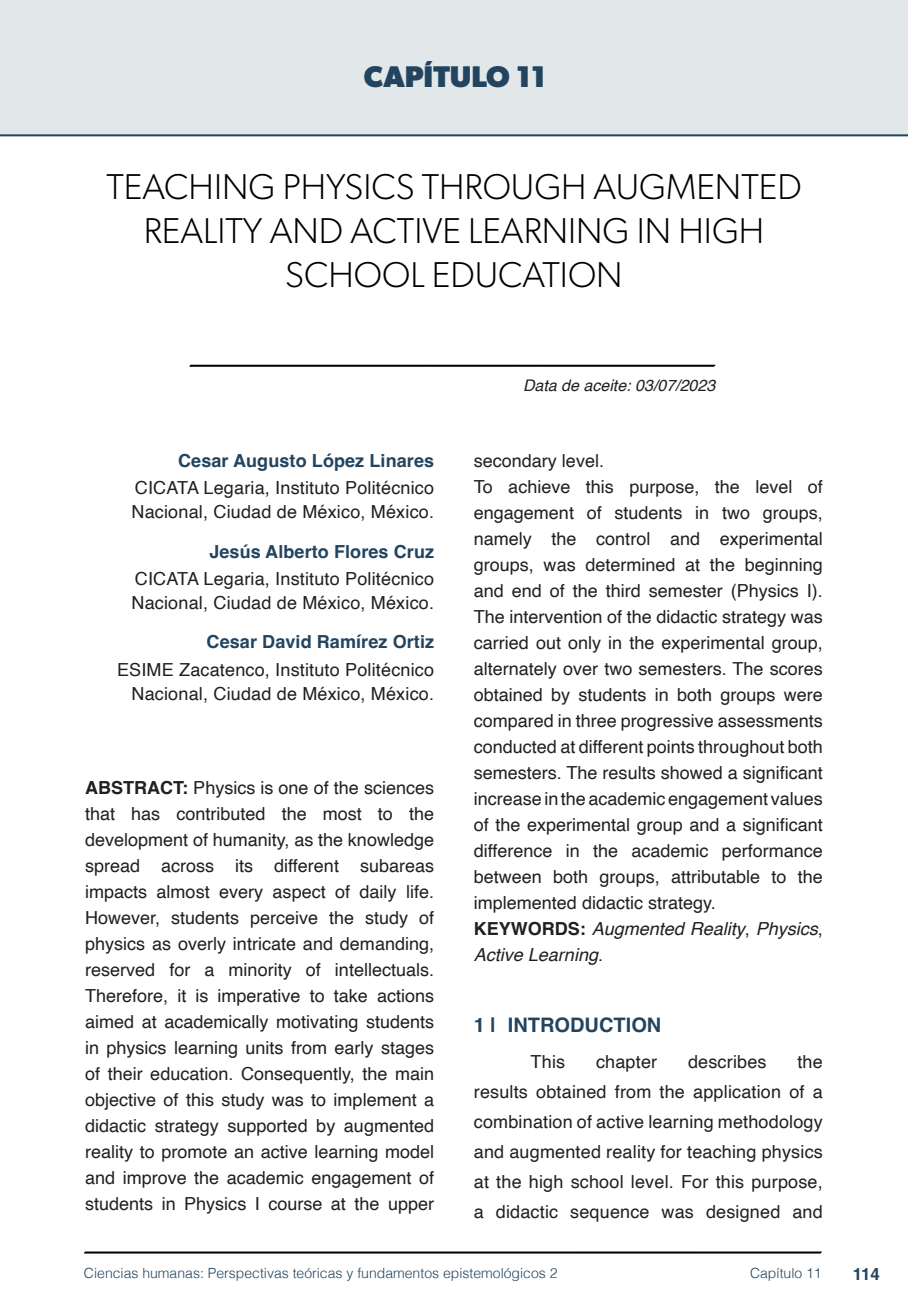
<style>
.page{position:relative;width:908px;height:1304px;background:#fff}
.page>*{position:absolute;margin:0;border:0;box-sizing:border-box;transform-origin:0 0}
.nome_artigos{font:300 36px/44px "Gibson";color:#000;text-align:center}
.capítulos{font:700 30px "Gibson";color:#23445f}
.t1{font:700 20px "Helvetica";color:#23445f}
.Resumos_e_PC_TXT{font:18px/26px "Helvetica";color:#231f20;text-align:justify}
.txt{font:18px/30px "Helvetica";letter-spacing:.01em;color:#231f20;text-align:justify}
.info_autores{font:18px/24px "Helvetica";letter-spacing:.01em;color:#231f20}
.nome_autores{font:700 18px "Helvetica";letter-spacing:.005em;color:#23445f}
.Resumos_e_PC_TXT-2{font:italic 18px/26px "Helvetica";color:#231f20}
.t2{font:700 16.8px "Helvetica";color:#23445f}
.t3{font:italic 16px "Helvetica";color:#231f20}
.t4{font:300 14px "Helvetica";color:#23445f}
.s1{font-weight:700}
.s2{font-weight:700;font-style:normal}
.s3{font-style:normal}
</style>
<div class="page">
<svg style="left:84px;top:1251px;width:737px;height:3px;background:#515151"></svg>
<div style="left:0;top:0;width:907px;height:136px;background:#e2e7e9"></div>
<div style="left:44px;top:72px;width:68px;height:61px;background:#e2e7e9"></div>
<svg style="left:189px;top:364px;width:526px;height:3px;background:#4f4f4f"></svg>
<p class="capítulos" style="left:364px;top:58px;width:183px">CAPÍTULO 11</p>
<p class="nome_artigos" style="left:106px;top:164px;width:696px">TEACHING PHYSICS THROUGH AUGMENTED<br>REALITY AND ACTIVE LEARNING IN HIGH<br>SCHOOL EDUCATION</p>
<p class="nome_autores" style="left:178px;top:450px;width:257px">Cesar Augusto López Linares</p>
<p class="info_autores" style="left:131px;top:477px;width:304px">CICATA Legaria, Instituto Politécnico<br>Nacional, Ciudad de México, México.</p>
<p class="nome_autores" style="left:209px;top:540px;width:226px">Jesús Alberto Flores Cruz</p>
<p class="info_autores" style="left:131px;top:567px;width:304px">CICATA Legaria, Instituto Politécnico<br>Nacional, Ciudad de México, México.</p>
<p class="nome_autores" style="left:206px;top:631px;width:229px">Cesar David Ramírez Ortiz</p>
<p class="info_autores" style="left:117px;top:658px;width:318px;text-align:right">ESIME Zacatenco, Instituto Politécnico<br>Nacional, Ciudad de México, México.</p>
<p class="Resumos_e_PC_TXT" style="left:85px;top:775px;width:350px"><span class="s1">ABSTRACT:</span> Physics is one of the sciences that has contributed the most to the development of humanity, as the knowledge spread across its different subareas impacts almost every aspect of daily life.<br>However, students perceive the study of physics as overly intricate and demanding, reserved for a minority of intellectuals.<br>Therefore, it is imperative to take actions aimed at academically motivating students in physics learning units from early stages of their education. Consequently, the main objective of this study was to implement a didactic strategy supported by augmented reality to promote an active learning model and improve the academic engagement of students in Physics I course at the upper</p>
<p class="t3" style="left:523px;top:373px;width:194px">Data de aceite: 03/07/2023</p>
<p class="Resumos_e_PC_TXT" style="left:473px;top:448px;width:132px">secondary level.</p>
<p class="Resumos_e_PC_TXT" style="left:473px;top:474px;width:350px">To achieve this purpose, the level of engagement of students in two groups, namely the control and experimental groups, was determined at the beginning and end of the third semester (Physics I).<br>The intervention of the didactic strategy was carried out only in the experimental group, alternately over two semesters. The scores obtained by students in both groups were compared in three progressive assessments conducted at different points throughout both semesters. The results showed a significant increase in the academic engagement values of the experimental group and a significant difference in the academic performance between both groups, attributable to the implemented didactic strategy.</p>
<p class="Resumos_e_PC_TXT-2" style="left:473px;top:916px;width:350px"><span class="s2">KEYWORDS:</span> Augmented Reality<span class="s3">,</span> Physics<span class="s3">,<br></span>Active Learning<span class="s3">.</span></p>
<p class="t1" style="left:473px;top:1013px;width:189px">1 | INTRODUCTION</p>
<p class="txt" style="left:530px;top:1047px;width:36px">This</p>
<p class="txt" style="left:595px;top:1047px;width:63px">chapter</p>
<p class="txt" style="left:687px;top:1047px;width:80px">describes</p>
<p class="txt" style="left:473px;top:1047px;width:350px;text-indent:323px">the results obtained from the application of a combination of active learning methodology and augmented reality for teaching physics at the high school level. For this purpose, a didactic sequence was designed and</p>
<p class="t4" style="left:84px;top:1261px;width:475px">Ciencias humanas: Perspectivas teóricas y fundamentos epistemológicos 2</p>
<p class="t4" style="left:749px;top:1261px;width:73px">Capítulo 11</p>
<p class="t2" style="left:852px;top:1264px;width:29px">114</p>
</div>
